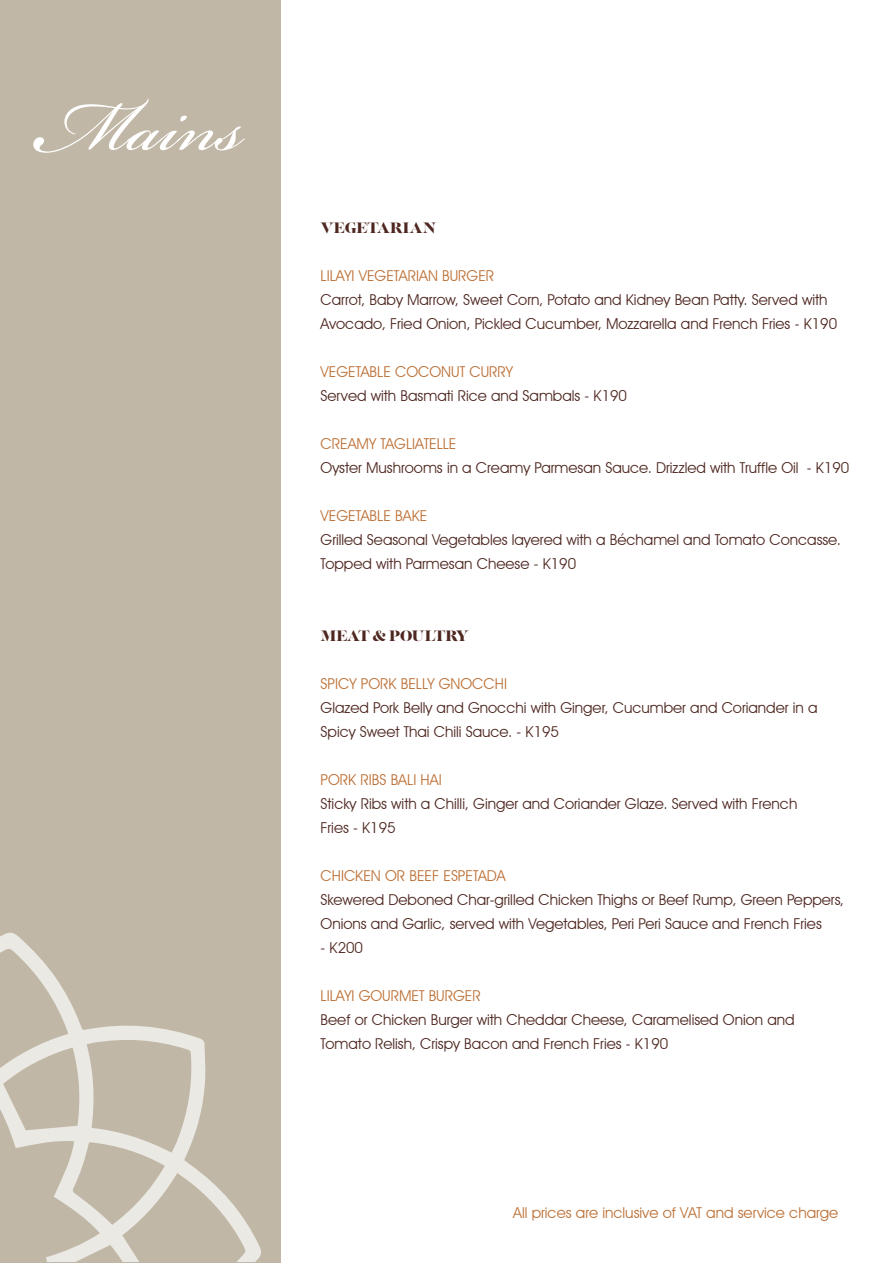
<style>
.page{position:relative;width:893px;height:1263px;background:#fff}
.page>*{position:absolute;margin:0;border:0;box-sizing:border-box;transform-origin:0 0}
.t1{font:111px "Bickham Script Pro";color:#fff}
.t2{font:15px/24px "Avant Garde IT Cby BT";color:#4e2720}
.t3{font:15px "Avant Garde IT Cby BT";color:#bc7036}
.t4{font:15px "Lust";letter-spacing:-.04em;color:#4e2720}
.t5{font:15px "Lust";color:#4e2720}
</style>
<div class="page">
<div style="left:0;top:0;width:280px;height:1263px;background:#c0b7a6"></div>
<svg style="left:0;top:933px;width:261px;height:329px"></svg>
<h1 class="t1" style="left:37px;top:46px;width:212px">Mains</h1>
<p class="t5" style="left:321px;top:218px;width:117px">VEGETARIAN</p>
<p class="t3" style="left:321px;top:266px;width:175px">LILAYI VEGETARIAN BURGER</p>
<p class="t2" style="left:321px;top:287px;width:518px">Carrot, Baby Marrow, Sweet Corn, Potato and Kidney Bean Patty. Served with<br>Avocado, Fried Onion, Pickled Cucumber, Mozzarella and French Fries - K190</p>
<p class="t3" style="left:321px;top:362px;width:194px">VEGETABLE COCONUT CURRY</p>
<p class="t2" style="left:321px;top:383px;width:308px">Served with Basmati Rice and Sambals - K190</p>
<p class="t3" style="left:321px;top:434px;width:137px">CREAMY TAGLIATELLE</p>
<p class="t2" style="left:321px;top:455px;width:530px">Oyster Mushrooms in a Creamy Parmesan Sauce. Drizzled with Truffle Oil - K190</p>
<p class="t3" style="left:321px;top:506px;width:108px">VEGETABLE BAKE</p>
<p class="t2" style="left:321px;top:527px;width:522px">Grilled Seasonal Vegetables layered with a Béchamel and Tomato Concasse.<br>Topped with Parmesan Cheese - K190</p>
<p class="t4" style="left:321px;top:626px;width:150px">MEAT &amp; POULTRY</p>
<p class="t3" style="left:321px;top:674px;width:188px">SPICY PORK BELLY GNOCCHI</p>
<p class="t2" style="left:321px;top:695px;width:498px">Glazed Pork Belly and Gnocchi with Ginger, Cucumber and Coriander in a<br>Spicy Sweet Thai Chili Sauce. - K195</p>
<p class="t3" style="left:321px;top:770px;width:123px">PORK RIBS BALI HAI</p>
<p class="t2" style="left:321px;top:791px;width:478px">Sticky Ribs with a Chilli, Ginger and Coriander Glaze. Served with French<br>Fries - K195</p>
<p class="t3" style="left:321px;top:866px;width:187px">CHICKEN OR BEEF ESPETADA</p>
<p class="t2" style="left:321px;top:887px;width:525px">Skewered Deboned Char-grilled Chicken Thighs or Beef Rump, Green Peppers,<br>Onions and Garlic, served with Vegetables, Peri Peri Sauce and French Fries</p>
<p class="t2" style="left:321px;top:935px;width:44px">- K200</p>
<p class="t3" style="left:321px;top:986px;width:162px">LILAYI GOURMET BURGER</p>
<p class="t2" style="left:321px;top:1007px;width:476px">Beef or Chicken Burger with Cheddar Cheese, Caramelised Onion and<br>Tomato Relish, Crispy Bacon and French Fries - K190</p>
<p class="t3" style="left:513px;top:1203px;width:327px">All prices are inclusive of VAT and service charge</p>
</div>
